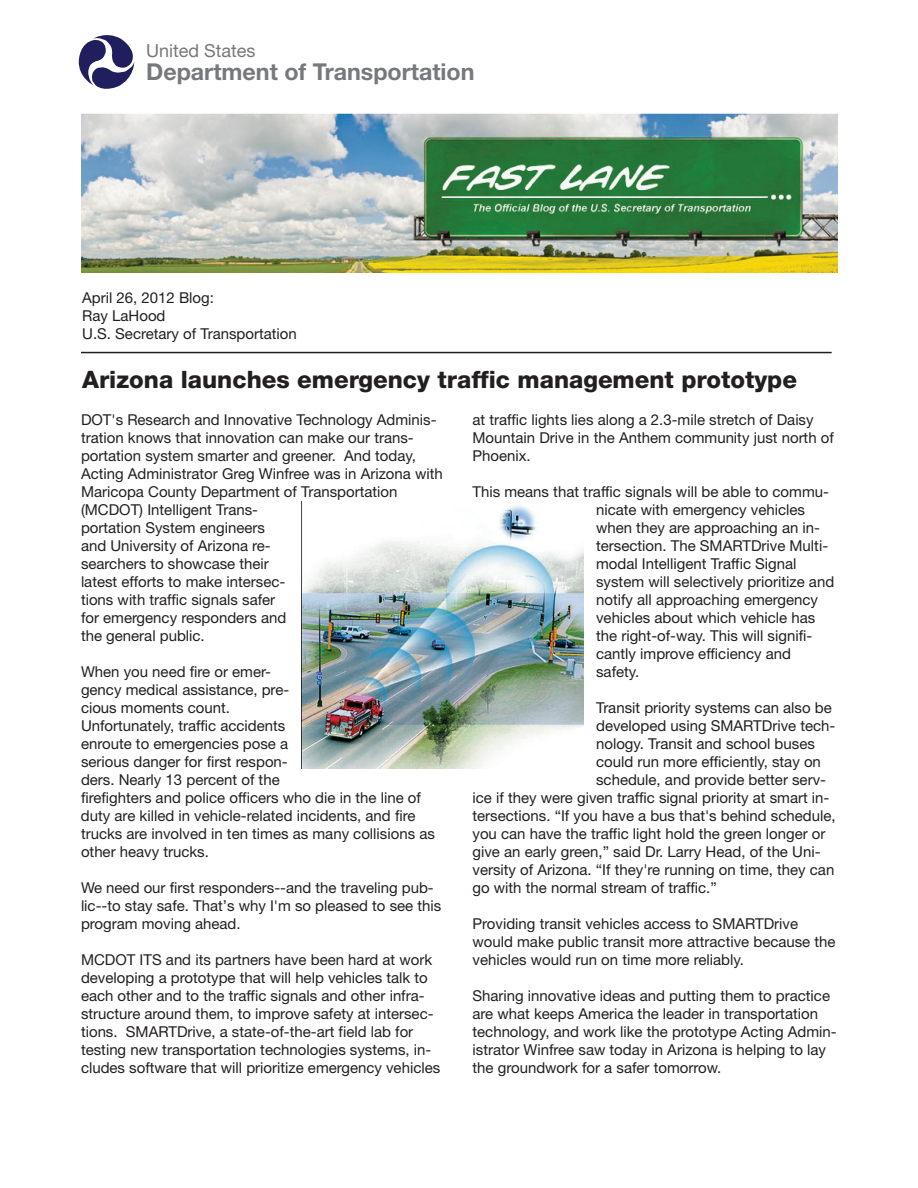
<style>
.page{position:relative;width:918px;height:1188px;background:#fff}
.page>*{position:absolute;margin:0;border:0;box-sizing:border-box;transform-origin:0 0}
.t1{font:800 24px "Helvetica Neue";color:#231f20}
.t2{font:700 23.25px "Helvetica Neue";color:#76787b}
.t3{font:18px "Helvetica Neue";color:#76787b}
.t4{font:15px/18px "Helvetica Neue";color:#231f20}
</style>
<div class="page">
<svg style="left:78px;top:35px;width:57px;height:54px"></svg>
<img style="left:302px;top:501px;width:282px;height:267px">
<hr style="left:81px;top:352px;width:751px;height:1px;background:#231f20">
<img style="left:81px;top:113px;width:756px;height:160px">
<p class="t3" style="left:146px;top:44px;width:111px">United States</p>
<h2 class="t2" style="left:146px;top:63px;width:330px">Department of Transportation</h2>
<p class="t4" style="left:82px;top:290px;width:216px">April 26, 2012 Blog:<br>Ray LaHood<br>U.S. Secretary of Transportation</p>
<h1 class="t1" style="left:82px;top:371px;width:716px">Arizona launches emergency traffic management prototype</h1>
<p class="t4" style="left:81px;top:412px;width:363px">DOT's Research and Innovative Technology Adminis&shy;tration knows that innovation can make our trans&shy;portation system smarter and greener. And today, Acting Administrator Greg Winfree was in Arizona with Maricopa County Department of Transportation (MCDOT) Intelligent Trans-<br>portation System engineers<br>and University of Arizona re-<br>searchers to showcase their<br>latest efforts to make intersec-<br>tions with traffic signals safer<br>for emergency responders and<br>the general public.</p>
<p class="t4" style="left:81px;top:664px;width:355px">When you need fire or emer-<br>gency medical assistance, pre-<br>cious moments count.<br>Unfortunately, traffic accidents<br>enroute to emergencies pose a<br>serious danger for first respon-<br>ders. Nearly 13 percent of the<br>firefighters and police officers who die in the line of duty are killed in vehicle-related incidents, and fire trucks are involved in ten times as many collisions as other heavy trucks.</p>
<p class="t4" style="left:81px;top:880px;width:362px">We need our first responders--and the traveling pub&shy;lic--to stay safe. That’s why I'm so pleased to see this program moving ahead.</p>
<p class="t4" style="left:81px;top:952px;width:361px">MCDOT ITS and its partners have been hard at work developing a prototype that will help vehicles talk to each other and to the traffic signals and other infra&shy;structure around them, to improve safety at intersec&shy;tions. SMARTDrive, a state-of-the-art field lab for testing new transportation technologies systems, in&shy;cludes software that will prioritize emergency vehicles</p>
<p class="t4" style="left:472px;top:412px;width:363px">at traffic lights lies along a 2.3-mile stretch of Daisy<br>Mountain Drive in the Anthem community just north of<br>Phoenix.</p>
<p class="t4" style="left:596px;top:484px;width:240px;text-indent:-124px">This means that traffic signals will be able to commu&shy;nicate with emergency vehicles when they are approaching an in&shy;tersection. The SMARTDrive Multi&shy;modal Intelligent Traffic Signal system will selectively prioritize and notify all approaching emergency vehicles about which vehicle has the right-of-way. This will signifi&shy;cantly improve efficiency and safety.</p>
<p class="t4" style="left:596px;top:700px;width:237px">Transit priority systems can also be</p>
<p class="t4" style="left:596px;top:718px;width:241px">developed using SMARTDrive tech-</p>
<p class="t4" style="left:596px;top:736px;width:220px">nology. Transit and school buses</p>
<p class="t4" style="left:596px;top:754px;width:226px">could run more efficiently, stay on</p>
<p class="t4" style="left:596px;top:772px;width:231px">schedule, and provide better serv-</p>
<p class="t4" style="left:473px;top:790px;width:358px">ice if they were given traffic signal priority at smart in-</p>
<p class="t4" style="left:473px;top:808px;width:365px">tersections. “If you have a bus that's behind schedule,</p>
<p class="t4" style="left:473px;top:826px;width:355px">you can have the traffic light hold the green longer or</p>
<p class="t4" style="left:473px;top:844px;width:350px">give an early green,” said Dr. Larry Head, of the Uni-</p>
<p class="t4" style="left:473px;top:862px;width:363px">versity of Arizona. “If they're running on time, they can</p>
<p class="t4" style="left:473px;top:880px;width:246px">go with the normal stream of traffic.”</p>
<p class="t4" style="left:473px;top:916px;width:365px">Providing transit vehicles access to SMARTDrive would make public transit more attractive because the vehicles would run on time more reliably.</p>
<p class="t4" style="left:473px;top:988px;width:366px">Sharing innovative ideas and putting them to practice are what keeps America the leader in transportation technology, and work like the prototype Acting Admin&shy;istrator Winfree saw today in Arizona is helping to lay the groundwork for a safer tomorrow.</p>
</div>
